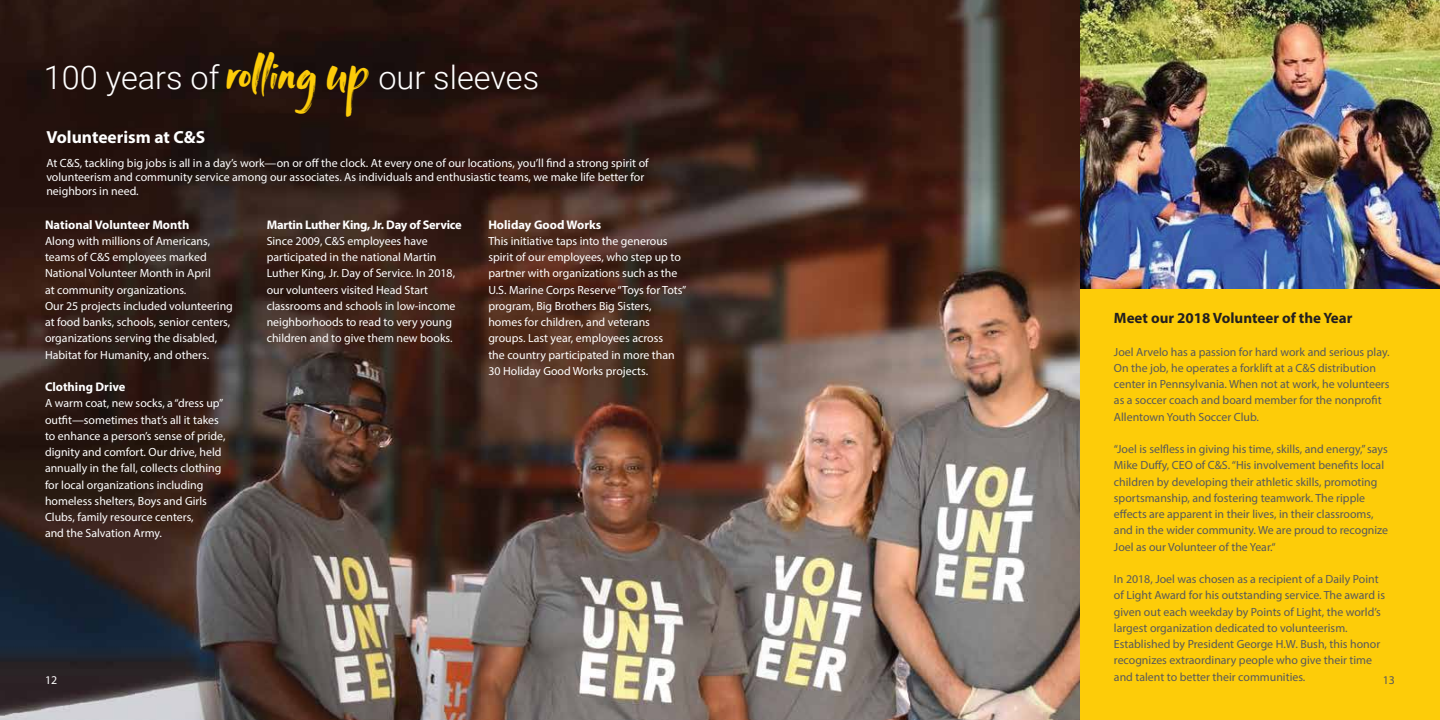
<style>
.page{position:relative;width:1440px;height:720px;background:#fff}
.page>*{position:absolute;margin:0;border:0;box-sizing:border-box;transform-origin:0 0}
.t1{font:300 32.5px "Roboto";color:#fff}
.t2{font:700 17.5px "Myriad Pro";color:#fff}
.t3{font:700 15px "Myriad Pro";color:#231f20}
.t4{font:700 12.5px "Myriad Pro";color:#fff}
.t5{font:700 12.5px "Myriad Pro";letter-spacing:-.02em;color:#fff}
.t6{font:11.88px/16.2px "Myriad Pro";color:#fff}
.t7{font:11.88px/16.2px "Myriad Pro";color:#58595b}
.s1{font-family:"Rocked";font-weight:400;font-size:37.5px;color:#fdcc09}
</style>
<div class="page">
<img style="left:0;top:0;width:1080px;height:720px">
<div style="left:1080px;top:0;width:360px;height:720px;background:#fdcc09"></div>
<img style="left:1080px;top:0;width:360px;height:289px">
<h1 class="t1" style="left:44px;top:55px;width:497px">100 years of <span class="s1">rolling up</span> our sleeves</h1>
<h2 class="t2" style="left:46px;top:125px;width:160px">Volunteerism at C&amp;S</h2>
<p class="t6" style="left:46px;top:155px;width:604px;line-height:14.2px">At C&amp;S, tackling big jobs is all in a day’s work—on or off the clock. At every one of our locations, you’ll find a strong spirit of volunteerism and community service among our associates. As individuals and enthusiastic teams, we make life better for neighbors in need.</p>
<p class="t4" style="left:45px;top:216px;width:146px">National Volunteer Month</p>
<p class="t6" style="left:45px;top:233px;width:189px">Along with millions of Americans, teams of C&amp;S employees marked National Volunteer Month in April<br>at community organizations.<br>Our 25 projects included volunteering at food banks, schools, senior centers, organizations serving the disabled, Habitat for Humanity, and others.</p>
<p class="t4" style="left:45px;top:379px;width:82px">Clothing Drive</p>
<p class="t6" style="left:45px;top:395px;width:182px">A warm coat, new socks, a “dress up” outfit—sometimes that’s all it takes to enhance a person’s sense of pride, dignity and comfort. Our drive, held annually in the fall, collects clothing for local organizations including homeless shelters, Boys and Girls Clubs, family resource centers,<br>and the Salvation Army.</p>
<p class="t5" style="left:267px;top:216px;width:197px">Martin Luther King, Jr. Day of Service</p>
<p class="t6" style="left:267px;top:233px;width:190px">Since 2009, C&amp;S employees have participated in the national Martin Luther King, Jr. Day of Service. In 2018, our volunteers visited Head Start classrooms and schools in low-income neighborhoods to read to very young children and to give them new books.</p>
<p class="t4" style="left:488px;top:216px;width:114px">Holiday Good Works</p>
<p class="t6" style="left:488px;top:233px;width:200px">This initiative taps into the generous spirit of our employees, who step up to partner with organizations such as the U.S. Marine Corps Reserve “Toys for Tots” program, Big Brothers Big Sisters, homes for children, and veterans groups. Last year, employees across<br>the country participated in more than 30 Holiday Good Works projects.</p>
<p class="t6" style="left:45px;top:672px;width:14px">12</p>
<p class="t3" style="left:1114px;top:308px;width:240px">Meet our 2018 Volunteer of the Year</p>
<p class="t7" style="left:1114px;top:343px;width:277px">Joel Arvelo has a passion for hard work and serious play.<br>On the job, he operates a forklift at a C&amp;S distribution center in Pennsylvania. When not at work, he volunteers as a soccer coach and board member for the nonprofit Allentown Youth Soccer Club.</p>
<p class="t7" style="left:1114px;top:441px;width:276px">“Joel is selfless in giving his time, skills, and energy,” says Mike Duffy, CEO of C&amp;S. “His involvement benefits local children by developing their athletic skills, promoting sportsmanship, and fostering teamwork. The ripple effects are apparent in their lives, in their classrooms, and in the wider community. We are proud to recognize Joel as our Volunteer of the Year.“</p>
<p class="t7" style="left:1114px;top:571px;width:273px">In 2018, Joel was chosen as a recipient of a Daily Point of Light Award for his outstanding service. The award is given out each weekday by Points of Light, the world’s largest organization dedicated to volunteerism.<br>Established by President George H.W. Bush, this honor recognizes extraordinary people who give their time and talent to better their communities.</p>
<p class="t7" style="left:1383px;top:672px;width:14px">13</p>
</div>
